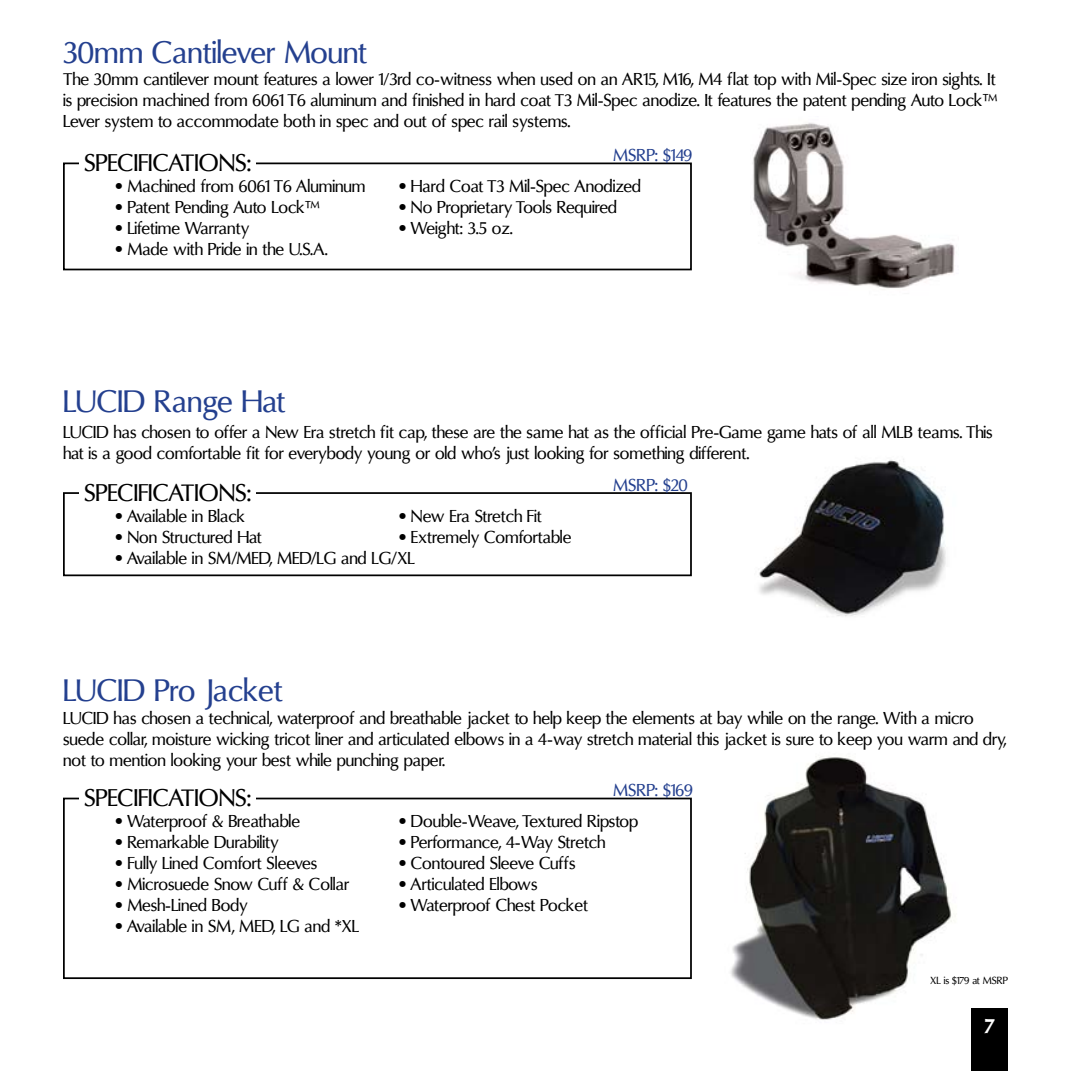
<style>
.page{position:relative;width:1071px;height:1071px;background:#fff}
.page>*{position:absolute;margin:0;border:0;box-sizing:border-box;transform-origin:0 0}
.t1{font:31.5px "Oregon LDO Medium";color:#24408f}
.t2{font:24.5px "Oregon LDO Medium";color:#000}
.t3{font:21px "Oregon LDO Black";color:#fff}
.t4{font:17.5px/21px "Oregon LDO Medium";color:#000}
.t5{font:17.5px "Oregon LDO Medium";color:#24408f}
.t6{font:10.5px "Oregon LDO Medium";color:#000}
</style>
<div class="page">
<img style="left:730px;top:757px;width:222px;height:263px">
<div style="left:971px;top:1008px;width:37px;height:63px;background:#000"></div>
<div style="left:63px;top:163px;width:629px;height:107px;border:2px solid #000"></div>
<div style="left:80px;top:159px;width:176px;height:8px;background:#fff"></div>
<img style="left:752px;top:123px;width:203px;height:166px">
<div style="left:63px;top:492px;width:629px;height:84px;border:2px solid #000"></div>
<div style="left:80px;top:489px;width:176px;height:8px;background:#fff"></div>
<div style="left:63px;top:798px;width:629px;height:181px;border:2px solid #000"></div>
<div style="left:80px;top:794px;width:176px;height:9px;background:#fff"></div>
<img style="left:759px;top:459px;width:187px;height:158px">
<h1 class="t1" style="left:63px;top:34px;width:306px">30mm Cantilever Mount</h1>
<p class="t4" style="left:63px;top:69px;width:936px;text-align:justify">The 30mm cantilever mount features a lower 1⁄3rd co-witness when used on an AR15, M16, M4 flat top with Mil-Spec size iron sights. It is precision machined from 6061 T6 aluminum and finished in hard coat T3 Mil-Spec anodize. It features the patent pending Auto Lock™ Lever system to accommodate both in spec and out of spec rail systems.</p>
<p class="t5" style="left:613px;top:145px;width:81px">MSRP: $149</p>
<h2 class="t2" style="left:84px;top:149px;width:169px">SPECIFICATIONS:</h2>
<p class="t4" style="left:116px;top:176px;width:251px">• Machined from 6061 T6 Aluminum</p>
<p class="t4" style="left:399px;top:176px;width:243px">• Hard Coat T3 Mil-Spec Anodized</p>
<p class="t4" style="left:116px;top:197px;width:206px">• Patent Pending Auto Lock™</p>
<p class="t4" style="left:399px;top:197px;width:220px">• No Proprietary Tools Required</p>
<p class="t4" style="left:116px;top:218px;width:135px">• Lifetime Warranty</p>
<p class="t4" style="left:399px;top:218px;width:116px">• Weight: 3.5 oz.</p>
<p class="t4" style="left:116px;top:239px;width:214px">• Made with Pride in the U.S.A.</p>
<h1 class="t1" style="left:63px;top:383px;width:224px">LUCID Range Hat</h1>
<p class="t4" style="left:63px;top:423px;width:931px">LUCID has chosen to offer a New Era stretch fit cap, these are the same hat as the official Pre-Game game hats of all MLB teams. This hat is a good comfortable fit for everybody young or old who’s just looking for something different.</p>
<h2 class="t2" style="left:84px;top:479px;width:169px">SPECIFICATIONS:</h2>
<p class="t4" style="left:116px;top:506px;width:131px">• Available in Black</p>
<p class="t4" style="left:399px;top:506px;width:144px">• New Era Stretch Fit</p>
<p class="t4" style="left:116px;top:527px;width:148px">• Non Structured Hat</p>
<p class="t4" style="left:399px;top:527px;width:174px">• Extremely Comfortable</p>
<p class="t4" style="left:116px;top:548px;width:301px">• Available in SM/MED, MED/LG and LG/XL</p>
<p class="t5" style="left:613px;top:475px;width:76px">MSRP: $20</p>
<h1 class="t1" style="left:63px;top:672px;width:221px">LUCID Pro Jacket</h1>
<p class="t4" style="left:63px;top:708px;width:945px">LUCID has chosen a technical, waterproof and breathable jacket to help keep the elements at bay while on the range. With a micro suede collar, moisture wicking tricot liner and articulated elbows in a 4-way stretch material this jacket is sure to keep you warm and dry, not to mention looking your best while punching paper.</p>
<p class="t5" style="left:613px;top:780px;width:81px">MSRP: $169</p>
<h2 class="t2" style="left:84px;top:784px;width:169px">SPECIFICATIONS:</h2>
<p class="t4" style="left:116px;top:812px;width:186px">• Waterproof &amp; Breathable</p>
<p class="t4" style="left:399px;top:812px;width:241px">• Double-Weave, Textured Ripstop</p>
<p class="t4" style="left:116px;top:833px;width:165px">• Remarkable Durability</p>
<p class="t4" style="left:399px;top:833px;width:208px">• Performance, 4-Way Stretch</p>
<p class="t4" style="left:116px;top:854px;width:203px">• Fully Lined Comfort Sleeves</p>
<p class="t4" style="left:399px;top:854px;width:178px">• Contoured Sleeve Cuffs</p>
<p class="t4" style="left:116px;top:875px;width:235px">• Microsuede Snow Cuff &amp; Collar</p>
<p class="t4" style="left:399px;top:875px;width:140px">• Articulated Elbows</p>
<p class="t4" style="left:116px;top:896px;width:134px">• Mesh-Lined Body</p>
<p class="t4" style="left:399px;top:896px;width:191px">• Waterproof Chest Pocket</p>
<p class="t4" style="left:116px;top:917px;width:245px">• Available in SM, MED, LG and *XL</p>
<p class="t6" style="left:930px;top:974px;width:79px">XL is $179 at MSRP</p>
<p class="t3" style="left:985px;top:1014px;width:11px">7</p>
</div>
